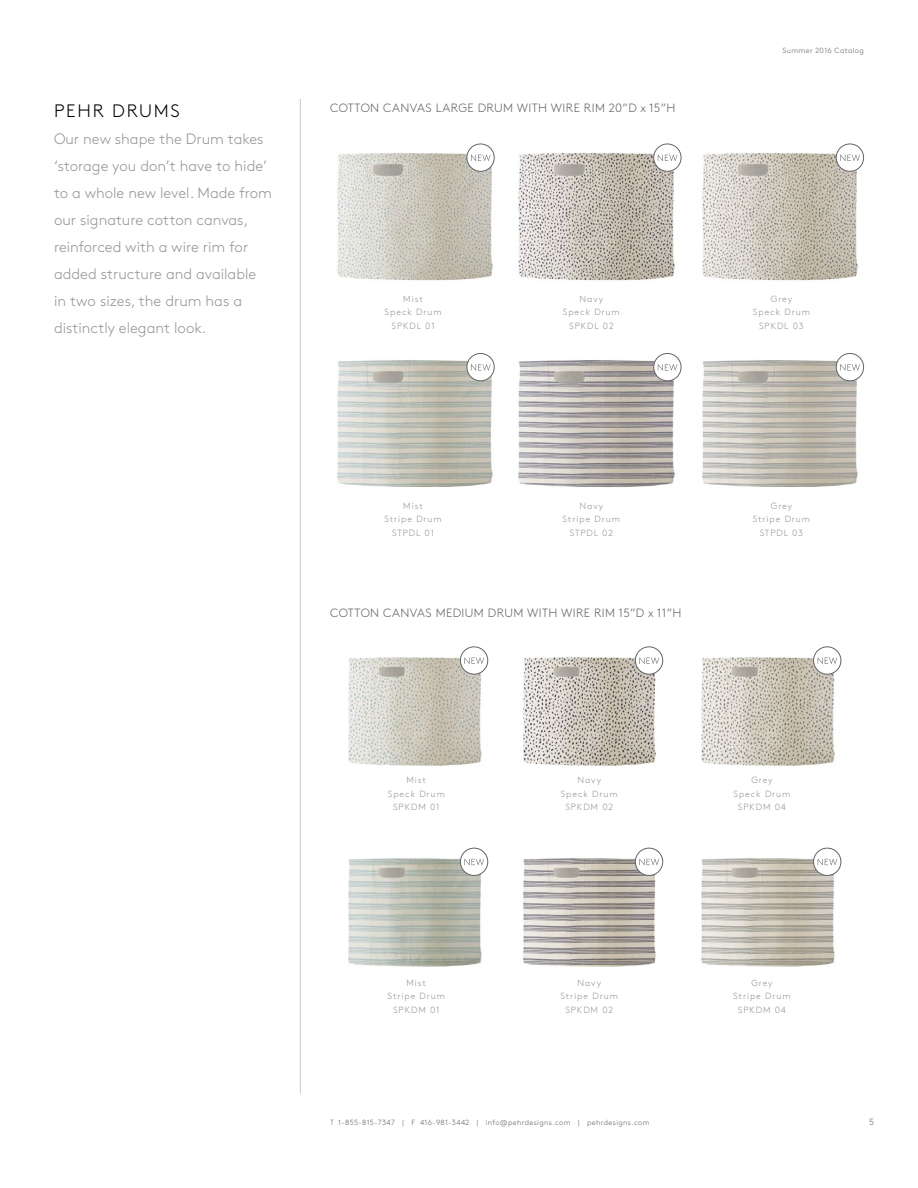
<style>
.page{position:relative;width:918px;height:1188px;background:#fff}
.page>*{position:absolute;margin:0;border:0;box-sizing:border-box;transform-origin:0 0}
.t1{font:300 18px "Brown Std";letter-spacing:.1em;color:#000}
.t2{font:300 15px/27px "Brown Std";color:#939598}
.t3{font:300 12px "Brown Std";letter-spacing:.035em;color:#636466}
.t4{font:300 9px/13.5px "Brown Std";letter-spacing:.1em;color:#939598;text-align:center}
.t5{font:300 9px "Brown Std";color:#636466}
.t6{font:300 7.5px "Brown Std";letter-spacing:.05em;color:#636466}
</style>
<div class="page">
<hr style="left:300px;top:99px;width:1px;height:995px;background:#c7c8ca">
<img style="left:348px;top:655px;width:141px;height:111px">
<img style="left:348px;top:856px;width:141px;height:111px">
<img style="left:523px;top:655px;width:141px;height:111px">
<img style="left:523px;top:856px;width:141px;height:111px">
<img style="left:701px;top:655px;width:141px;height:111px">
<img style="left:701px;top:856px;width:141px;height:111px">
<img style="left:337px;top:149px;width:158px;height:132px">
<img style="left:337px;top:356px;width:158px;height:131px">
<img style="left:518px;top:149px;width:164px;height:132px">
<img style="left:518px;top:356px;width:164px;height:131px">
<img style="left:702px;top:149px;width:163px;height:132px">
<img style="left:702px;top:356px;width:163px;height:131px">
<div style="left:467px;top:144px;width:27px;height:27px;background:#fff;border-radius:50%"></div>
<div style="left:467px;top:144px;width:28px;height:28px;border:1px solid #636466;border-radius:50%"></div>
<svg style="left:471px;top:155px;width:20px;height:6px"></svg>
<div style="left:654px;top:144px;width:27px;height:27px;background:#fff;border-radius:50%"></div>
<div style="left:653px;top:144px;width:28px;height:28px;border:1px solid #636466;border-radius:50%"></div>
<svg style="left:658px;top:155px;width:19px;height:6px"></svg>
<div style="left:836px;top:144px;width:28px;height:27px;background:#fff;border-radius:50%"></div>
<div style="left:836px;top:144px;width:28px;height:28px;border:1px solid #636466;border-radius:50%"></div>
<svg style="left:840px;top:155px;width:20px;height:6px"></svg>
<div style="left:460px;top:647px;width:28px;height:27px;background:#fff;border-radius:50%"></div>
<div style="left:460px;top:647px;width:28px;height:28px;border:1px solid #636466;border-radius:50%"></div>
<svg style="left:464px;top:658px;width:20px;height:6px"></svg>
<div style="left:460px;top:848px;width:28px;height:27px;background:#fff;border-radius:50%"></div>
<div style="left:460px;top:848px;width:28px;height:28px;border:1px solid #636466;border-radius:50%"></div>
<svg style="left:464px;top:859px;width:20px;height:6px"></svg>
<div style="left:467px;top:353px;width:27px;height:28px;background:#fff;border-radius:50%"></div>
<div style="left:467px;top:353px;width:28px;height:28px;border:1px solid #636466;border-radius:50%"></div>
<svg style="left:471px;top:364px;width:20px;height:7px"></svg>
<div style="left:635px;top:647px;width:28px;height:27px;background:#fff;border-radius:50%"></div>
<div style="left:635px;top:647px;width:28px;height:28px;border:1px solid #636466;border-radius:50%"></div>
<svg style="left:639px;top:658px;width:20px;height:6px"></svg>
<div style="left:635px;top:848px;width:28px;height:27px;background:#fff;border-radius:50%"></div>
<div style="left:635px;top:848px;width:28px;height:28px;border:1px solid #636466;border-radius:50%"></div>
<svg style="left:639px;top:859px;width:20px;height:6px"></svg>
<div style="left:654px;top:353px;width:27px;height:28px;background:#fff;border-radius:50%"></div>
<div style="left:653px;top:353px;width:28px;height:28px;border:1px solid #636466;border-radius:50%"></div>
<svg style="left:658px;top:364px;width:19px;height:7px"></svg>
<div style="left:814px;top:647px;width:27px;height:27px;background:#fff;border-radius:50%"></div>
<div style="left:813px;top:647px;width:28px;height:28px;border:1px solid #636466;border-radius:50%"></div>
<svg style="left:818px;top:658px;width:19px;height:6px"></svg>
<div style="left:814px;top:848px;width:27px;height:27px;background:#fff;border-radius:50%"></div>
<div style="left:813px;top:848px;width:28px;height:28px;border:1px solid #636466;border-radius:50%"></div>
<svg style="left:818px;top:859px;width:19px;height:6px"></svg>
<div style="left:836px;top:353px;width:28px;height:28px;background:#fff;border-radius:50%"></div>
<div style="left:836px;top:353px;width:28px;height:28px;border:1px solid #636466;border-radius:50%"></div>
<svg style="left:840px;top:364px;width:20px;height:7px"></svg>
<h1 class="t1" style="left:54px;top:101px;width:127px">PEHR DRUMS</h1>
<h2 class="t2" style="left:54px;top:126px;width:219px">Our new shape the Drum takes ‘storage you don’t have to hide’ to a whole new level. Made from our signature cotton canvas, reinforced with a wire rim for added structure and available in two sizes, the drum has a distinctly elegant look.</h2>
<h3 class="t3" style="left:330px;top:102px;width:347px">COTTON CANVAS LARGE DRUM WITH WIRE RIM 20”D x 15”H</h3>
<p class="t4" style="left:385px;top:292px;width:59px">Mist<br>Speck Drum<br>SPKDL 01</p>
<p class="t4" style="left:563px;top:292px;width:59px">Navy<br>Speck Drum<br>SPKDL 02</p>
<p class="t6" style="left:783px;top:46px;width:83px">Summer 2016 Catalog</p>
<p class="t4" style="left:753px;top:292px;width:59px">Grey<br>Speck Drum<br>SPKDL 03</p>
<p class="t4" style="left:384px;top:499px;width:59px">Mist<br>Stripe Drum<br>STPDL 01</p>
<p class="t4" style="left:563px;top:499px;width:59px">Navy<br>Stripe Drum<br>STPDL 02</p>
<h3 class="t3" style="left:330px;top:606px;width:353px">COTTON CANVAS MEDIUM DRUM WITH WIRE RIM 15”D x 11”H</h3>
<p class="t4" style="left:753px;top:499px;width:59px">Grey<br>Stripe Drum<br>STPDL 03</p>
<p class="t4" style="left:388px;top:773px;width:59px">Mist<br>Speck Drum<br>SPKDM 01</p>
<p class="t4" style="left:561px;top:773px;width:59px">Navy<br>Speck Drum<br>SPKDM 02</p>
<p class="t4" style="left:733px;top:773px;width:59px">Grey<br>Speck Drum<br>SPKDM 04</p>
<p class="t4" style="left:388px;top:976px;width:59px">Mist<br>Stripe Drum<br>SPKDM 01</p>
<p class="t4" style="left:560px;top:976px;width:59px">Navy<br>Stripe Drum<br>SPKDM 02</p>
<p class="t4" style="left:733px;top:976px;width:59px">Grey<br>Stripe Drum<br>SPKDM 04</p>
<p class="t6" style="left:330px;top:1118px;width:321px">T 1-855-815-7347 | F 416-981-3442 | info@pehrdesigns.com | pehrdesigns.com</p>
<p class="t5" style="left:869px;top:1117px;width:6px">5</p>
</div>
